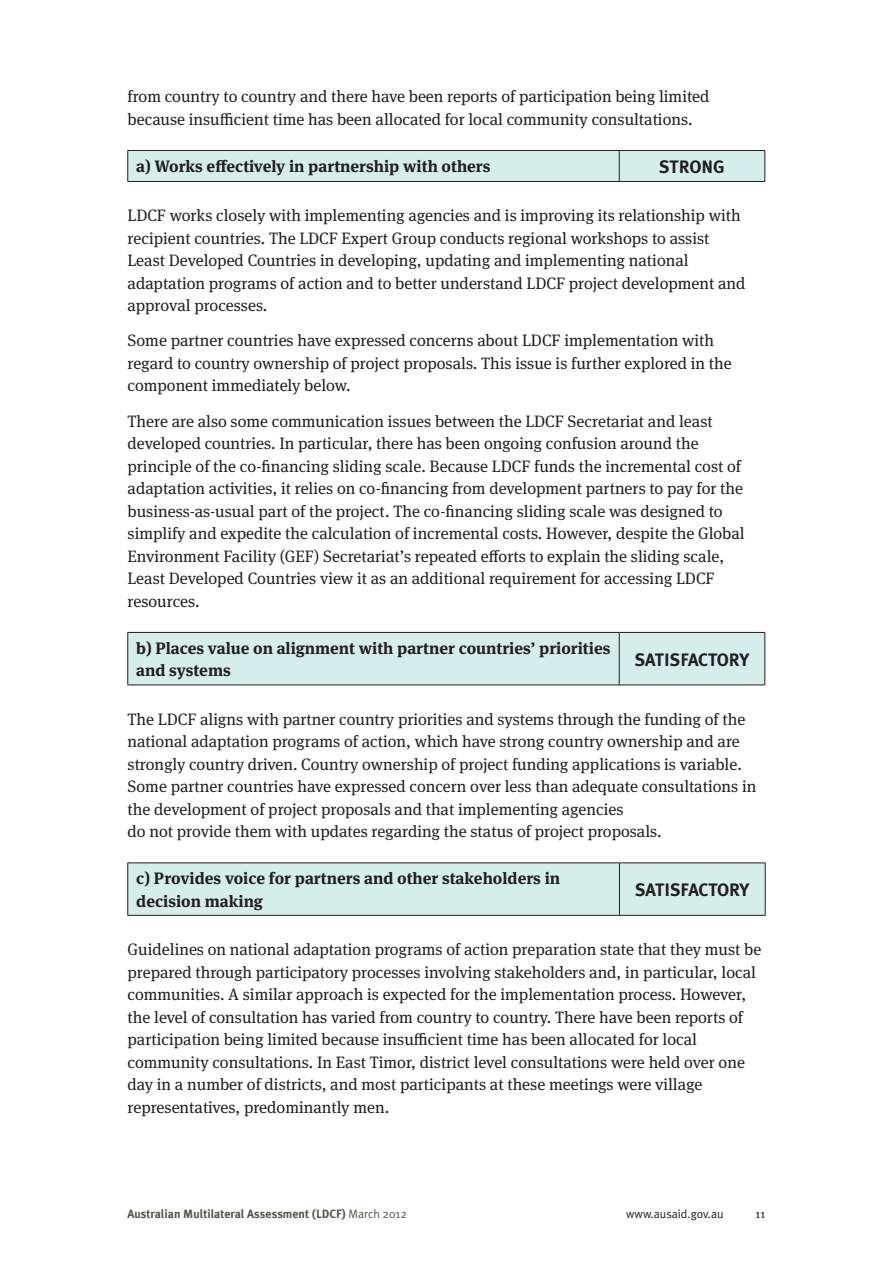
<style>
.page{position:relative;width:893px;height:1263px;background:#fff}
.page>*{position:absolute;margin:0;border:0;box-sizing:border-box;transform-origin:0 0}
._08bbbb_RIGHT_COLUMN{font:700 18px "Meta Plus";color:#231f20}
._04__BODY_TEXT{font:16.5px/22.5px "Meta Serif OT";color:#231f20}
._04__BODY_TEXT-2{font:700 16.5px/22.5px "Meta Serif OT";color:#231f20}
.t1{font:700 12px "Meta Plus";color:#53534a}
.t2{font:12px "Meta Plus Normal";color:#231f20}
.t3{font:12px "Meta Serif OT";color:#231f20}
.s1{font-family:"Meta Plus Normal";font-weight:400}
</style>
<div class="page">
<div style="left:128px;top:151px;width:637px;height:30px;background:#d5edeb"></div>
<hr style="left:128px;top:150px;width:491px;height:1px;background:#231f20">
<hr style="left:619px;top:150px;width:146px;height:1px;background:#231f20">
<hr style="left:619px;top:151px;width:1px;height:30px;background:#231f20">
<hr style="left:128px;top:181px;width:491px;height:1px;background:#231f20">
<hr style="left:619px;top:181px;width:146px;height:1px;background:#231f20">
<hr style="left:127px;top:151px;width:1px;height:30px;background:#231f20">
<hr style="left:765px;top:151px;width:1px;height:30px;background:#231f20">
<div style="left:128px;top:633px;width:637px;height:52px;background:#d5edeb"></div>
<hr style="left:128px;top:632px;width:491px;height:1px;background:#231f20">
<hr style="left:619px;top:632px;width:146px;height:1px;background:#231f20">
<hr style="left:619px;top:633px;width:1px;height:52px;background:#231f20">
<hr style="left:128px;top:685px;width:491px;height:1px;background:#231f20">
<hr style="left:619px;top:685px;width:146px;height:1px;background:#231f20">
<hr style="left:127px;top:633px;width:1px;height:52px;background:#231f20">
<hr style="left:765px;top:633px;width:1px;height:52px;background:#231f20">
<div style="left:128px;top:863px;width:637px;height:52px;background:#d5edeb"></div>
<hr style="left:128px;top:862px;width:491px;height:1px;background:#231f20">
<hr style="left:619px;top:862px;width:146px;height:1px;background:#231f20">
<hr style="left:619px;top:863px;width:1px;height:52px;background:#231f20">
<hr style="left:128px;top:915px;width:491px;height:1px;background:#231f20">
<hr style="left:619px;top:915px;width:146px;height:1px;background:#231f20">
<hr style="left:127px;top:863px;width:1px;height:52px;background:#231f20">
<hr style="left:765px;top:863px;width:1px;height:52px;background:#231f20">
<p class="_04__BODY_TEXT" style="left:128px;top:86px;width:583px">from country to country and there have been reports of participation being limited because insufficient time has been allocated for local community consultations.</p>
<p class="_04__BODY_TEXT-2" style="left:136px;top:156px;width:356px">a) Works effectively in partnership with others</p>
<p class="_08bbbb_RIGHT_COLUMN" style="left:659px;top:156px;width:67px">STRONG</p>
<p class="_04__BODY_TEXT" style="left:128px;top:205px;width:619px">LDCF works closely with implementing agencies and is improving its relationship with recipient countries. The LDCF Expert Group conducts regional workshops to assist Least Developed Countries in developing, updating and implementing national adaptation programs of action and to better understand LDCF project development and approval processes.</p>
<p class="_04__BODY_TEXT" style="left:128px;top:330px;width:606px">Some partner countries have expressed concerns about LDCF implementation with regard to country ownership of project proposals. This issue is further explored in the component immediately below.</p>
<p class="_04__BODY_TEXT" style="left:128px;top:410px;width:619px">There are also some communication issues between the LDCF Secretariat and least developed countries. In particular, there has been ongoing confusion around the principle of the co-financing sliding scale. Because LDCF funds the incremental cost of adaptation activities, it relies on co-financing from development partners to pay for the business-as-usual part of the project. The co-financing sliding scale was designed to simplify and expedite the calculation of incremental costs. However, despite the Global Environment Facility (GEF) Secretariat’s repeated efforts to explain the sliding scale, Least Developed Countries view it as an additional requirement for accessing LDCF resources.</p>
<p class="_04__BODY_TEXT-2" style="left:136px;top:637px;width:476px">b) Places value on alignment with partner countries’ priorities and systems</p>
<p class="_08bbbb_RIGHT_COLUMN" style="left:635px;top:649px;width:116px">SATISFACTORY</p>
<p class="_04__BODY_TEXT" style="left:128px;top:708px;width:630px">The LDCF aligns with partner country priorities and systems through the funding of the national adaptation programs of action, which have strong country ownership and are strongly country driven. Country ownership of project funding applications is variable.<br>Some partner countries have expressed concern over less than adequate consultations in the development of project proposals and that implementing agencies<br>do not provide them with updates regarding the status of project proposals.</p>
<p class="_04__BODY_TEXT-2" style="left:136px;top:867px;width:425px">c) Provides voice for partners and other stakeholders in decision making</p>
<p class="_08bbbb_RIGHT_COLUMN" style="left:635px;top:879px;width:116px">SATISFACTORY</p>
<p class="_04__BODY_TEXT" style="left:128px;top:938px;width:635px">Guidelines on national adaptation programs of action preparation state that they must be prepared through participatory processes involving stakeholders and, in particular, local communities. A similar approach is expected for the implementation process. However, the level of consultation has varied from country to country. There have been reports of participation being limited because insufficient time has been allocated for local community consultations. In East Timor, district level consultations were held over one day in a number of districts, and most participants at these meetings were village representatives, predominantly men.</p>
<p class="t1" style="left:128px;top:1207px;width:281px">Australian Multilateral Assessment (LDCF) <span class="s1">March 2012</span></p>
<p class="t2" style="left:626px;top:1207px;width:99px">www.ausaid.gov.au</p>
<p class="t3" style="left:756px;top:1207px;width:11px">11</p>
</div>
